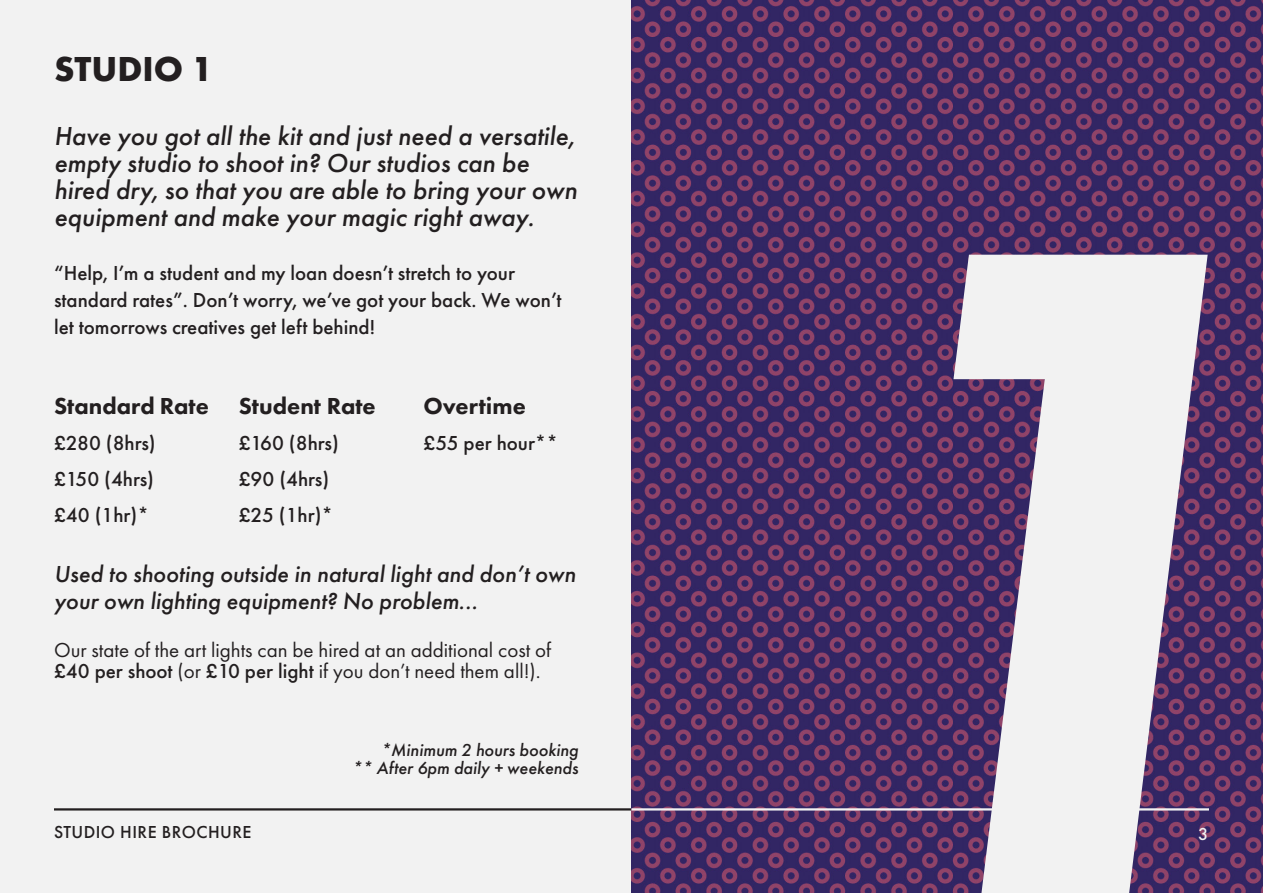
<style>
.page{position:relative;width:1263px;height:893px;background:#f2f2f2}
.page>*{position:absolute;margin:0;border:0;box-sizing:border-box;transform-origin:0 0}
.t1{font:italic 800 958.5px "Futura PT";color:#f2f2f2}
.t2{font:700 36px "Futura PT";color:#231f20}
.t3{font:italic 500 27px/27px "Futura PT";color:#231f20}
.t4{font:italic 500 24px/27px "Futura PT";color:#231f20}
.t5{font:800 24px "Futura PT";color:#231f20}
.t6{font:500 21px/27px "Futura PT";color:#231f20}
.t7{font:21px/21px "Futura PT";color:#231f20}
.t8{font:italic 500 18px "Futura PT";color:#231f20}
.t9{font:500 18px "Futura PT";letter-spacing:.025em;color:#231f20}
.t10{font:500 18px "Futura PT";color:#f2f2f2}
.s1{font-weight:500}
</style>
<div class="page">
<hr style="left:54px;top:808px;width:1155px;height:2px;background:#231f20">
<img style="left:631px;top:0;width:632px;height:893px">
<hr style="left:631px;top:808px;width:578px;height:2px;background:#f2f2f2">
<p class="t2" style="left:54px;top:46px;width:161px">STUDIO 1</p>
<p class="t3" style="left:54px;top:122px;width:525px">Have you got all the kit and just need a versatile, empty studio to shoot in? Our studios can be hired dry, so that you are able to bring your own equipment and make your magic right away.</p>
<p class="t6" style="left:54px;top:259px;width:509px">“Help, I’m a student and my loan doesn’t stretch to your standard rates”. Don’t worry, we’ve got your back. We won’t let tomorrows creatives get left behind!</p>
<p class="t5" style="left:54px;top:391px;width:156px">Standard Rate</p>
<p class="t6" style="left:54px;top:430px;width:103px">£280 (8hrs)</p>
<p class="t6" style="left:54px;top:466px;width:102px">£150 (4hrs)</p>
<p class="t6" style="left:54px;top:502px;width:96px">£40 (1hr)*</p>
<p class="t5" style="left:239px;top:391px;width:138px">Student Rate</p>
<p class="t6" style="left:239px;top:430px;width:102px">£160 (8hrs)</p>
<p class="t6" style="left:239px;top:466px;width:92px">£90 (4hrs)</p>
<p class="t6" style="left:239px;top:502px;width:96px">£25 (1hr)*</p>
<p class="t5" style="left:423px;top:391px;width:104px">Overtime</p>
<p class="t6" style="left:423px;top:430px;width:136px">£55 per hour**</p>
<p class="t4" style="left:54px;top:560px;width:523px">Used to shooting outside in natural light and don’t own your own lighting equipment? No problem...</p>
<p class="t7" style="left:54px;top:639px;width:499px">Our state of the art lights can be hired at an additional cost of <span class="s1">£40 per shoot</span> (or <span class="s1">£10 per light</span> if you don’t need them all!).</p>
<p class="t9" style="left:54px;top:821px;width:199px">STUDIO HIRE BROCHURE</p>
<p class="t8" style="left:381px;top:739px;width:199px">*Minimum 2 hours booking</p>
<p class="t8" style="left:353px;top:757px;width:227px">** After 6pm daily + weekends</p>
<p class="t1" style="left:760px;top:-21px;width:577px">1</p>
<p class="t10" style="left:1198px;top:823px;width:12px">3</p>
</div>
